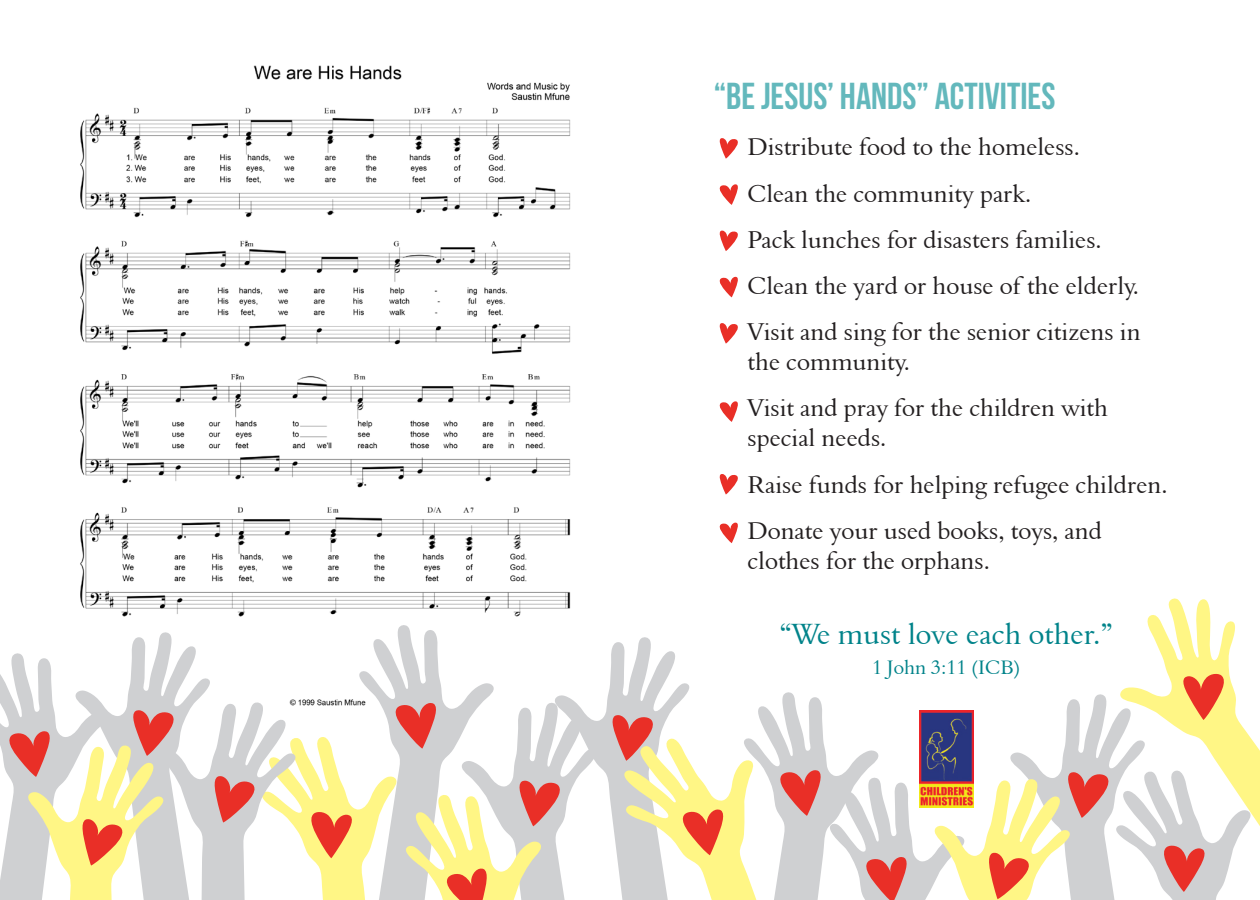
<style>
.page{position:relative;width:1260px;height:900px;background:#fff}
.page>*{position:absolute;margin:0;border:0;box-sizing:border-box;transform-origin:0 0}
.t1{font:700 37.5px "Bebas Neue";color:#63b8bc}
.t2{font:30px "Aldine 401 BT Roman A";color:#00838a}
.t3{font:25px/30px "Aldine 401 BT Roman A";color:#231f20}
.t4{font:20px "Aldine 401 BT Roman A";color:#00838a}
</style>
<div class="page">
<img style="left:80px;top:65px;width:491px;height:532px">
<svg style="left:0;top:597px;width:1260px;height:303px"></svg>
<svg style="left:719px;top:138px;width:19px;height:21px"></svg>
<svg style="left:719px;top:231px;width:19px;height:20px"></svg>
<svg style="left:719px;top:323px;width:19px;height:21px"></svg>
<svg style="left:719px;top:474px;width:19px;height:21px"></svg>
<svg style="left:719px;top:184px;width:19px;height:21px"></svg>
<svg style="left:719px;top:277px;width:19px;height:20px"></svg>
<svg style="left:719px;top:401px;width:19px;height:21px"></svg>
<svg style="left:719px;top:523px;width:19px;height:20px"></svg>
<img style="left:919px;top:710px;width:54px;height:98px">
<p class="t1" style="left:714px;top:76px;width:343px">“BE JESUS’ HANDS” ACTIVITIES</p>
<p class="t3" style="left:747px;top:132px;width:334px">Distribute food to the homeless.</p>
<p class="t3" style="left:747px;top:178px;width:285px">Clean the community park.</p>
<p class="t3" style="left:747px;top:224px;width:356px">Pack lunches for disasters families.</p>
<p class="t3" style="left:747px;top:270px;width:393px">Clean the yard or house of the elderly.</p>
<p class="t3" style="left:747px;top:316px;width:395px">Visit and sing for the senior citizens in the community.</p>
<p class="t3" style="left:747px;top:393px;width:362px">Visit and pray for the children with special needs.</p>
<p class="t3" style="left:747px;top:469px;width:422px">Raise funds for helping refugee children.</p>
<p class="t3" style="left:747px;top:515px;width:356px">Donate your used books, toys, and clothes for the orphans.</p>
<p class="t2" style="left:780px;top:616px;width:335px">“We must love each other.”</p>
<p class="t4" style="left:872px;top:656px;width:150px">1 John 3:11 (ICB)</p>
</div>
